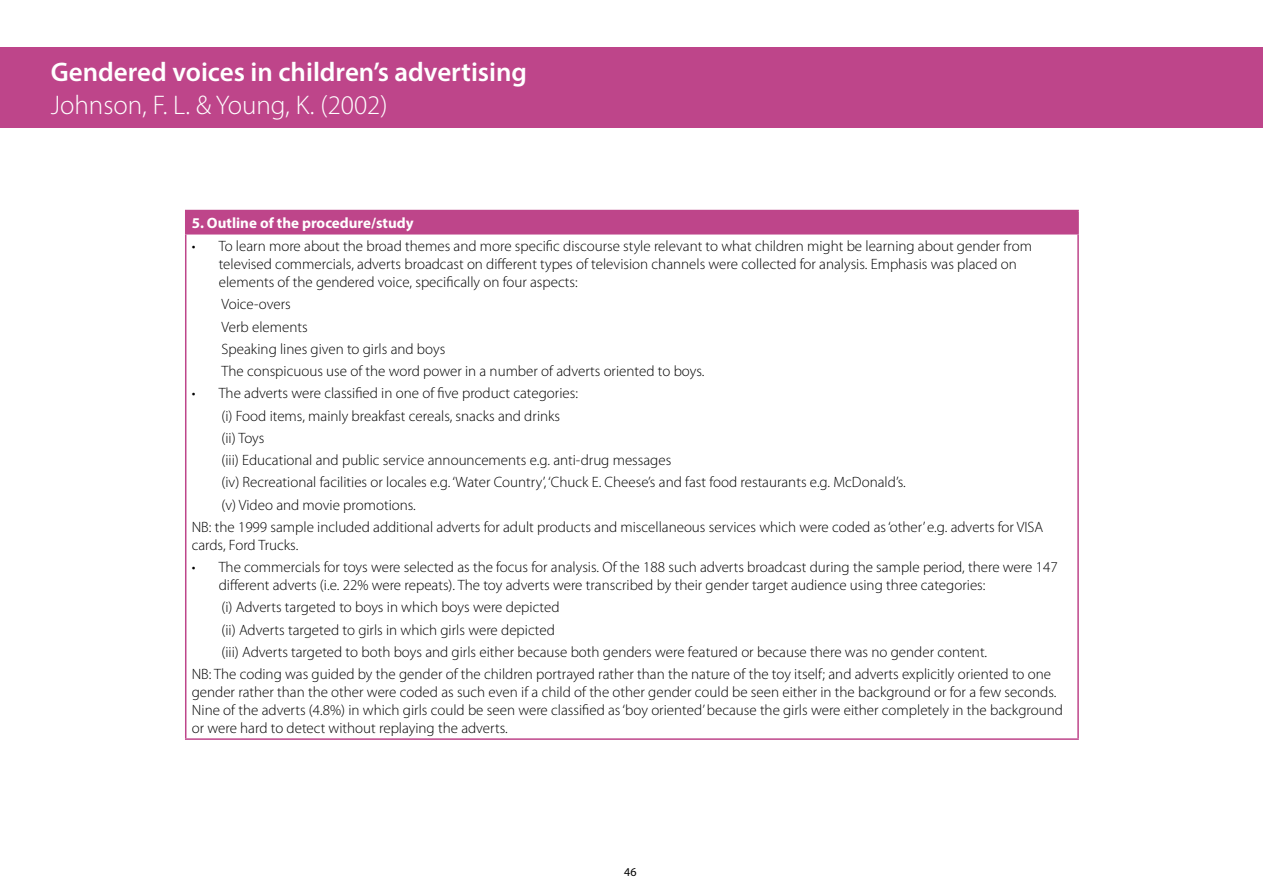
<style>
.page{position:relative;width:1263px;height:893px;background:#fff}
.page>*{position:absolute;margin:0;border:0;box-sizing:border-box;transform-origin:0 0}
.TConc_H1{font:600 27px/32.4px "Myriad Pro";color:#fff}
.TCont_Body_bullets{font:300 15px/18px "Myriad Pro";color:#000}
.TCont_TableHeading{font:700 15px "Myriad Pro";color:#fff}
.t1{font:12px "Myriad Pro";color:#000}
.s1{font-weight:300}
</style>
<div class="page">
<div style="left:186px;top:211px;width:892px;height:23px;background:#be458a"></div>
<hr style="left:185px;top:210px;width:894px;height:1px;background:#be458a">
<svg style="left:185px;top:211px;width:1px;height:22px"></svg>
<hr style="left:1077px;top:211px;width:2px;height:22px;background:#be458a">
<hr style="left:185px;top:233px;width:894px;height:2px;background:#be458a">
<hr style="left:185px;top:235px;width:1px;height:503px;background:#be458a">
<hr style="left:1077px;top:235px;width:2px;height:503px;background:#be458a">
<hr style="left:185px;top:738px;width:894px;height:2px;background:#be458a">
<div style="left:0;top:47px;width:1263px;height:81px;background:#be458a"></div>
<h1 class="TConc_H1" style="left:51px;top:55px;width:478px">Gendered voices in children’s advertising<br><span class="s1">Johnson, F. L. &amp; Young, K. (2002)</span></h1>
<p class="TCont_TableHeading" style="left:192px;top:213px;width:223px">5. Outline of the procedure/study</p>
<p class="TCont_Body_bullets" style="left:219px;top:237px;width:815px;text-indent:-27px">• To learn more about the broad themes and more specific discourse style relevant to what children might be learning about gender from televised commercials, adverts broadcast on different types of television channels were collected for analysis. Emphasis was placed on elements of the gendered voice, specifically on four aspects:</p>
<p class="TCont_Body_bullets" style="left:221px;top:296px;width:71px">Voice-overs</p>
<p class="TCont_Body_bullets" style="left:221px;top:318px;width:88px">Verb elements</p>
<p class="TCont_Body_bullets" style="left:221px;top:340px;width:225px">Speaking lines given to girls and boys</p>
<p class="TCont_Body_bullets" style="left:221px;top:362px;width:484px">The conspicuous use of the word power in a number of adverts oriented to boys.</p>
<p class="TCont_Body_bullets" style="left:192px;top:385px;width:388px">• The adverts were classified in one of five product categories:</p>
<p class="TCont_Body_bullets" style="left:221px;top:407px;width:340px">(i) Food items, mainly breakfast cereals, snacks and drinks</p>
<p class="TCont_Body_bullets" style="left:221px;top:429px;width:44px">(ii) Toys</p>
<p class="TCont_Body_bullets" style="left:221px;top:451px;width:451px">(iii) Educational and public service announcements e.g. anti-drug messages</p>
<p class="TCont_Body_bullets" style="left:221px;top:474px;width:686px">(iv) Recreational facilities or locales e.g. ‘Water Country’, ‘Chuck E. Cheese’s and fast food restaurants e.g. McDonald’s.</p>
<p class="TCont_Body_bullets" style="left:221px;top:496px;width:196px">(v) Video and movie promotions.</p>
<p class="TCont_Body_bullets" style="left:192px;top:518px;width:853px">NB: the 1999 sample included additional adverts for adult products and miscellaneous services which were coded as ‘other’ e.g. adverts for VISA cards, Ford Trucks.</p>
<p class="TCont_Body_bullets" style="left:219px;top:558px;width:840px;text-indent:-27px">• The commercials for toys were selected as the focus for analysis. Of the 188 such adverts broadcast during the sample period, there were 147 different adverts (i.e. 22% were repeats). The toy adverts were transcribed by their gender target audience using three categories:</p>
<p class="TCont_Body_bullets" style="left:221px;top:599px;width:339px">(i) Adverts targeted to boys in which boys were depicted</p>
<p class="TCont_Body_bullets" style="left:221px;top:621px;width:335px">(ii) Adverts targeted to girls in which girls were depicted</p>
<p class="TCont_Body_bullets" style="left:221px;top:643px;width:767px">(iii) Adverts targeted to both boys and girls either because both genders were featured or because there was no gender content.</p>
<p class="TCont_Body_bullets" style="left:192px;top:665px;width:873px">NB: The coding was guided by the gender of the children portrayed rather than the nature of the toy itself; and adverts explicitly oriented to one gender rather than the other were coded as such even if a child of the other gender could be seen either in the background or for a few seconds.<br>Nine of the adverts (4.8%) in which girls could be seen were classified as ‘boy oriented’ because the girls were either completely in the background or were hard to detect without replaying the adverts.</p>
<p class="t1" style="left:624px;top:865px;width:14px">46</p>
</div>
